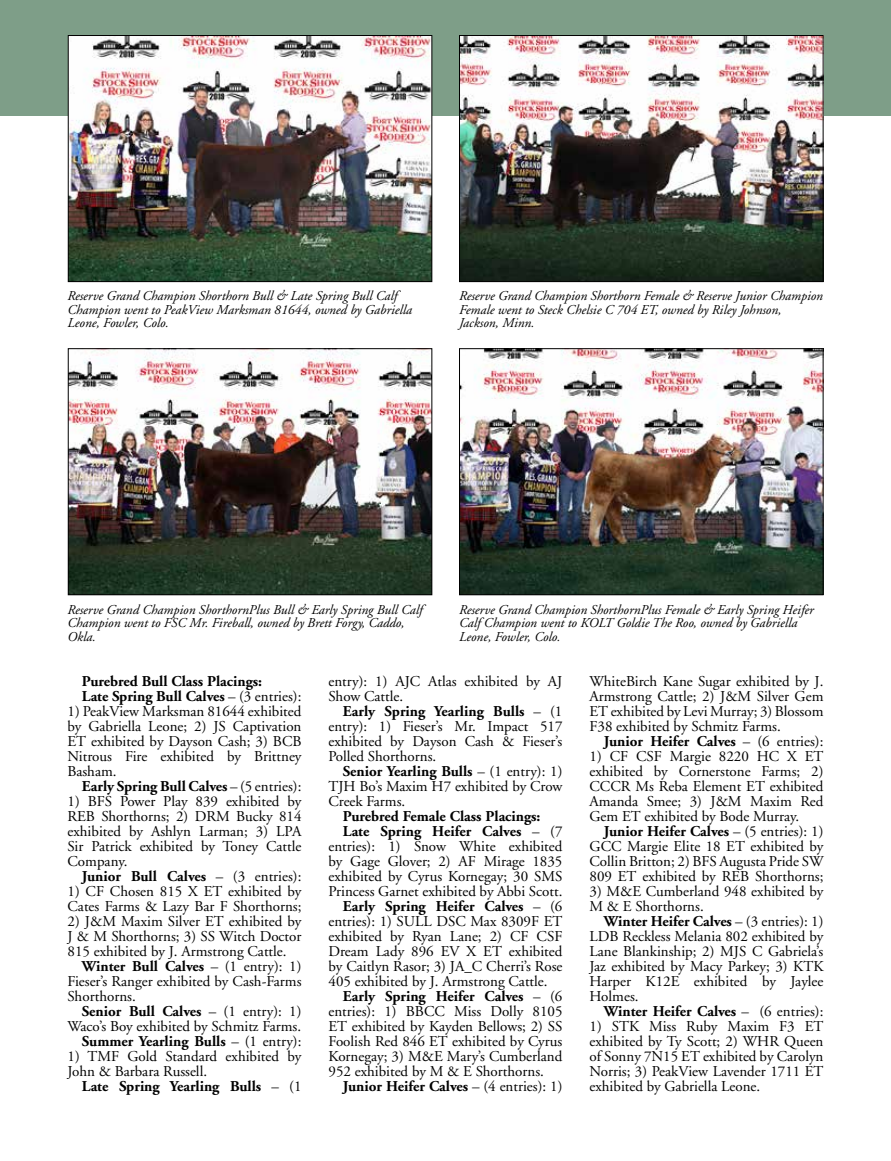
<style>
.page{position:relative;width:891px;height:1161px;background:#fff}
.page>*{position:absolute;margin:0;border:0;box-sizing:border-box;transform-origin:0 0}
.t1{font:15px/15px "Adobe Garamond";color:#000;text-align:justify}
.t2{font:700 15px/15px "Adobe Garamond";color:#000}
.t3{font:italic 13.5px/13.5px "Adobe Garamond";color:#000}
.s1{font-weight:400}
.s2{font-weight:700}
</style>
<div class="page">
<div style="left:0;top:0;width:891px;height:115px;background:#7e9e88"></div>
<img style="left:70px;top:37px;width:360px;height:243px">
<div style="left:68px;top:35px;width:364px;height:247px;border:1px solid #000"></div>
<img style="left:70px;top:350px;width:360px;height:243px">
<div style="left:68px;top:348px;width:364px;height:247px;border:1px solid #000"></div>
<img style="left:461px;top:37px;width:361px;height:243px">
<div style="left:459px;top:35px;width:365px;height:247px;border:1px solid #000"></div>
<img style="left:461px;top:350px;width:361px;height:243px">
<div style="left:459px;top:348px;width:365px;height:247px;border:1px solid #000"></div>
<p class="t3" style="left:68px;top:290px;width:346px">Reserve Grand Champion Shorthorn Bull &amp; Late Spring Bull Calf<br>Champion went to PeakView Marksman 81644, owned by Gabriella<br>Leone, Fowler, Colo.</p>
<p class="t3" style="left:459px;top:290px;width:365px">Reserve Grand Champion Shorthorn Female &amp; Reserve Junior Champion<br>Female went to Steck Chelsie C 704 ET, owned by Riley Johnson,<br>Jackson, Minn.</p>
<p class="t3" style="left:68px;top:603px;width:357px">Reserve Grand Champion ShorthornPlus Bull &amp; Early Spring Bull Calf<br>Champion went to FSC Mr. Fireball, owned by Brett Forgy, Caddo,<br>Okla.</p>
<p class="t3" style="left:459px;top:603px;width:356px">Reserve Grand Champion ShorthornPlus Female &amp; Early Spring Heifer<br>Calf Champion went to KOLT Goldie The Roo, owned by Gabriella<br>Leone, Fowler, Colo.</p>
<p class="t2" style="left:82px;top:674px;width:221px">Purebred Bull Class Placings:<br>Late Spring Bull Calves <span class="s1">– (3 entries):</span></p>
<p class="t1" style="left:68px;top:704px;width:236px">1) PeakView Marksman 81644 exhibited by Gabriella Leone; 2) JS Captivation ET exhibited by Dayson Cash; 3) BCB Nitrous Fire exhibited by Brittney Basham.</p>
<p class="t2" style="left:82px;top:779px;width:221px">Early Spring Bull Calves <span class="s1">– (5 entries):</span></p>
<p class="t1" style="left:68px;top:794px;width:236px">1) BFS Power Play 839 exhibited by REB Shorthorns; 2) DRM Bucky 814 exhibited by Ashlyn Larman; 3) LPA Sir Patrick exhibited by Toney Cattle Company.</p>
<p class="t2" style="left:82px;top:869px;width:221px">Junior Bull Calves <span class="s1">– (3 entries):</span></p>
<p class="t1" style="left:68px;top:884px;width:235px">1) CF Chosen 815 X ET exhibited by<br>Cates Farms &amp; Lazy Bar F Shorthorns;</p>
<p class="t1" style="left:68px;top:914px;width:236px">2) J&amp;M Maxim Silver ET exhibited by</p>
<p class="t1" style="left:68px;top:929px;width:236px">J &amp; M Shorthorns; 3) SS Witch Doctor</p>
<p class="t1" style="left:68px;top:944px;width:221px">815 exhibited by J. Armstrong Cattle.</p>
<p class="t2" style="left:82px;top:959px;width:221px">Winter Bull Calves <span class="s1">– (1 entry): 1)</span></p>
<p class="t1" style="left:68px;top:974px;width:236px">Fieser’s Ranger exhibited by Cash-Farms</p>
<p class="t1" style="left:68px;top:989px;width:70px">Shorthorns.</p>
<p class="t2" style="left:82px;top:1004px;width:221px">Senior Bull Calves <span class="s1">– (1 entry): 1)</span></p>
<p class="t1" style="left:68px;top:1019px;width:235px">Waco’s Boy exhibited by Schmitz Farms.</p>
<p class="t2" style="left:82px;top:1034px;width:221px">Summer Yearling Bulls <span class="s1">– (1 entry):</span></p>
<p class="t1" style="left:68px;top:1049px;width:236px">1) TMF Gold Standard exhibited by<br>John &amp; Barbara Russell.</p>
<p class="t2" style="left:82px;top:1079px;width:221px">Late Spring Yearling Bulls <span class="s1">– (1</span></p>
<p class="t1" style="left:328px;top:674px;width:235px">entry): 1) AJC Atlas exhibited by AJ<br>Show Cattle.</p>
<p class="t1" style="left:328px;top:704px;width:236px;text-indent:14px"><span class="s2">Early Spring Yearling Bulls</span> – (1 entry): 1) Fieser’s Mr. Impact 517 exhibited by Dayson Cash &amp; Fieser’s Polled Shorthorns.</p>
<p class="t1" style="left:328px;top:764px;width:236px;text-indent:14px"><span class="s2">Senior Yearling Bulls</span> – (1 entry): 1)<br>TJH Bo’s Maxim H7 exhibited by Crow Creek Farms.</p>
<p class="t2" style="left:343px;top:809px;width:199px">Purebred Female Class Placings:</p>
<p class="t2" style="left:343px;top:824px;width:221px">Late Spring Heifer Calves <span class="s1">– (7</span></p>
<p class="t1" style="left:328px;top:839px;width:235px">entries): 1) Snow White exhibited</p>
<p class="t1" style="left:328px;top:854px;width:235px">by Gage Glover; 2) AF Mirage 1835</p>
<p class="t1" style="left:328px;top:869px;width:236px">exhibited by Cyrus Kornegay; 30 SMS</p>
<p class="t1" style="left:328px;top:884px;width:235px">Princess Garnet exhibited by Abbi Scott.</p>
<p class="t2" style="left:343px;top:899px;width:221px">Early Spring Heifer Calves <span class="s1">– (6</span></p>
<p class="t1" style="left:328px;top:914px;width:235px">entries): 1) SULL DSC Max 8309F ET</p>
<p class="t1" style="left:328px;top:929px;width:235px">exhibited by Ryan Lane; 2) CF CSF</p>
<p class="t1" style="left:328px;top:944px;width:235px">Dream Lady 896 EV X ET exhibited</p>
<p class="t1" style="left:328px;top:959px;width:236px">by Caitlyn Rasor; 3) JA_C Cherri’s Rose</p>
<p class="t1" style="left:328px;top:974px;width:221px">405 exhibited by J. Armstrong Cattle.</p>
<p class="t2" style="left:343px;top:989px;width:221px">Early Spring Heifer Calves <span class="s1">– (6</span></p>
<p class="t1" style="left:328px;top:1004px;width:236px">entries): 1) BBCC Miss Dolly 8105</p>
<p class="t1" style="left:328px;top:1019px;width:236px">ET exhibited by Kayden Bellows; 2) SS</p>
<p class="t1" style="left:328px;top:1034px;width:236px">Foolish Red 846 ET exhibited by Cyrus</p>
<p class="t1" style="left:328px;top:1049px;width:235px">Kornegay; 3) M&amp;E Mary’s Cumberland</p>
<p class="t1" style="left:328px;top:1064px;width:217px">952 exhibited by M &amp; E Shorthorns.</p>
<p class="t2" style="left:343px;top:1079px;width:221px">Junior Heifer Calves <span class="s1">– (4 entries): 1)</span></p>
<p class="t1" style="left:590px;top:674px;width:236px">WhiteBirch Kane Sugar exhibited by J.<br>Armstrong Cattle; 2) J&amp;M Silver Gem ET exhibited by Levi Murray; 3) Blossom F38 exhibited by Schmitz Farms.</p>
<p class="t2" style="left:604px;top:734px;width:221px">Junior Heifer Calves <span class="s1">– (6 entries):</span></p>
<p class="t1" style="left:590px;top:749px;width:235px">1) CF CSF Margie 8220 HC X ET exhibited by Cornerstone Farms; 2)<br>CCCR Ms Reba Element ET exhibited Amanda Smee; 3) J&amp;M Maxim Red Gem ET exhibited by Bode Murray.</p>
<p class="t1" style="left:590px;top:824px;width:236px;text-indent:14px"><span class="s2">Junior Heifer Calves</span> – (5 entries): 1)<br>GCC Margie Elite 18 ET exhibited by Collin Britton; 2) BFS Augusta Pride SW 809 ET exhibited by REB Shorthorns;</p>
<p class="t1" style="left:590px;top:884px;width:236px">3) M&amp;E Cumberland 948 exhibited by<br>M &amp; E Shorthorns.</p>
<p class="t1" style="left:590px;top:914px;width:236px;text-indent:14px"><span class="s2">Winter Heifer Calves</span> – (3 entries): 1)<br>LDB Reckless Melania 802 exhibited by Lane Blankinship; 2) MJS C Gabriela’s Jaz exhibited by Macy Parkey; 3) KTK Harper K12E exhibited by Jaylee Holmes.</p>
<p class="t2" style="left:604px;top:1004px;width:221px">Winter Heifer Calves <span class="s1">– (6 entries):</span></p>
<p class="t1" style="left:590px;top:1019px;width:236px">1) STK Miss Ruby Maxim F3 ET exhibited by Ty Scott; 2) WHR Queen of Sonny 7N15 ET exhibited by Carolyn Norris; 3) PeakView Lavender 1711 ET exhibited by Gabriella Leone.</p>
</div>
